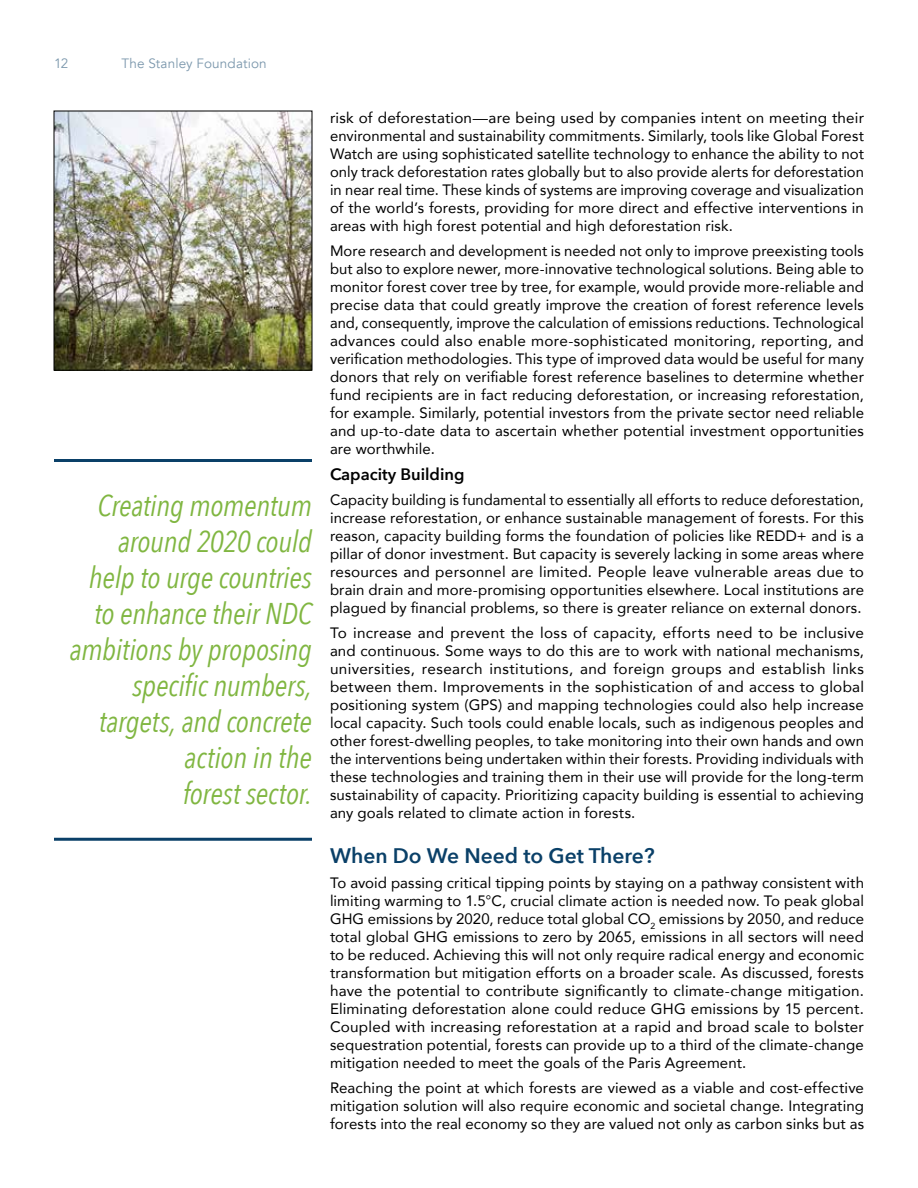
<style>
.page{position:relative;width:918px;height:1188px;background:#fff}
.page>*{position:absolute;margin:0;border:0;box-sizing:border-box;transform-origin:0 0}
.t1{font:italic 30px/36px "Avenir Next Condensed";letter-spacing:-.01em;color:#80b641;text-align:right}
.t2{font:600 21px "Avenir Next";color:#0a4068}
.t3{font:600 16.5px "Avenir Next";color:#000}
.t4{font:15px/18px "Avenir";letter-spacing:.01em;color:#000;text-align:justify}
.t5{font:13.5px "Avenir";letter-spacing:.01em;color:#7c98ad}
</style>
<div class="page">
<img style="left:56px;top:113px;width:254px;height:256px">
<div style="left:54px;top:111px;width:258px;height:260px;border:1px solid #000"></div>
<hr style="left:54px;top:459px;width:258px;height:3px;background:#0a4068">
<hr style="left:54px;top:838px;width:258px;height:3px;background:#0a4068">
<p class="t5" style="left:54px;top:55px;width:16px">12</p>
<p class="t5" style="left:122px;top:55px;width:147px">The Stanley Foundation</p>
<h1 class="t1" style="left:70px;top:487px;width:244px">Creating momentum around 2020 could help to urge countries to enhance their NDC ambitions by proposing specific numbers, targets, and concrete action in the<br>forest sector.</h1>
<p class="t4" style="left:330px;top:108px;width:536px">risk of deforestation—are being used by companies intent on meeting their environmental and sustainability commitments. Similarly, tools like Global Forest Watch are using sophisticated satellite technology to enhance the ability to not only track deforestation rates globally but to also provide alerts for deforestation in near real time. These kinds of systems are improving coverage and visualization of the world’s forests, providing for more direct and effective interventions in areas with high forest potential and high deforestation risk.</p>
<p class="t4" style="left:330px;top:241px;width:536px">More research and development is needed not only to improve preexisting tools but also to explore newer, more-innovative technological solutions. Being able to monitor forest cover tree by tree, for example, would provide more-reliable and precise data that could greatly improve the creation of forest reference levels and, consequently, improve the calculation of emissions reductions. Technological advances could also enable more-sophisticated monitoring, reporting, and verification methodologies. This type of improved data would be useful for many donors that rely on verifiable forest reference baselines to determine whether fund recipients are in fact reducing deforestation, or increasing reforestation, for example. Similarly, potential investors from the private sector need reliable and up-to-date data to ascertain whether potential investment opportunities are worthwhile.</p>
<p class="t3" style="left:330px;top:460px;width:136px">Capacity Building</p>
<p class="t4" style="left:330px;top:490px;width:536px">Capacity building is fundamental to essentially all efforts to reduce deforestation, increase reforestation, or enhance sustainable management of forests. For this reason, capacity building forms the foundation of policies like REDD+ and is a pillar of donor investment. But capacity is severely lacking in some areas where resources and personnel are limited. People leave vulnerable areas due to brain drain and more-promising opportunities elsewhere. Local institutions are plagued by financial problems, so there is greater reliance on external donors.</p>
<p class="t4" style="left:330px;top:623px;width:536px">To increase and prevent the loss of capacity, efforts need to be inclusive and continuous. Some ways to do this are to work with national mechanisms, universities, research institutions, and foreign groups and establish links between them. Improvements in the sophistication of and access to global positioning system (GPS) and mapping technologies could also help increase local capacity. Such tools could enable locals, such as indigenous peoples and other forest-dwelling peoples, to take monitoring into their own hands and own the interventions being undertaken within their forests. Providing individuals with these technologies and training them in their use will provide for the long-term sustainability of capacity. Prioritizing capacity building is essential to achieving any goals related to climate action in forests.</p>
<h2 class="t2" style="left:330px;top:838px;width:326px">When Do We Need to Get There?</h2>
<p class="t4" style="left:330px;top:873px;width:536px">To avoid passing critical tipping points by staying on a pathway consistent with limiting warming to 1.5 C, crucial climate action is needed now. To peak global GHG emissions by 2020, reduce total global CO<sub>2</sub> emissions by 2050, and reduce total global GHG emissions to zero by 2065, emissions in all sectors will need to be reduced. Achieving this will not only require radical energy and economic transformation but mitigation efforts on a broader scale. As discussed, forests have the potential to contribute significantly to climate-change mitigation.<br>Eliminating deforestation alone could reduce GHG emissions by 15 percent.<br>Coupled with increasing reforestation at a rapid and broad scale to bolster sequestration potential, forests can provide up to a third of the climate-change mitigation needed to meet the goals of the Paris Agreement.</p>
<p class="t4" style="left:330px;top:1078px;width:536px">Reaching the point at which forests are viewed as a viable and cost-effective mitigation solution will also require economic and societal change. Integrating forests into the real economy so they are valued not only as carbon sinks but as</p>
</div>
